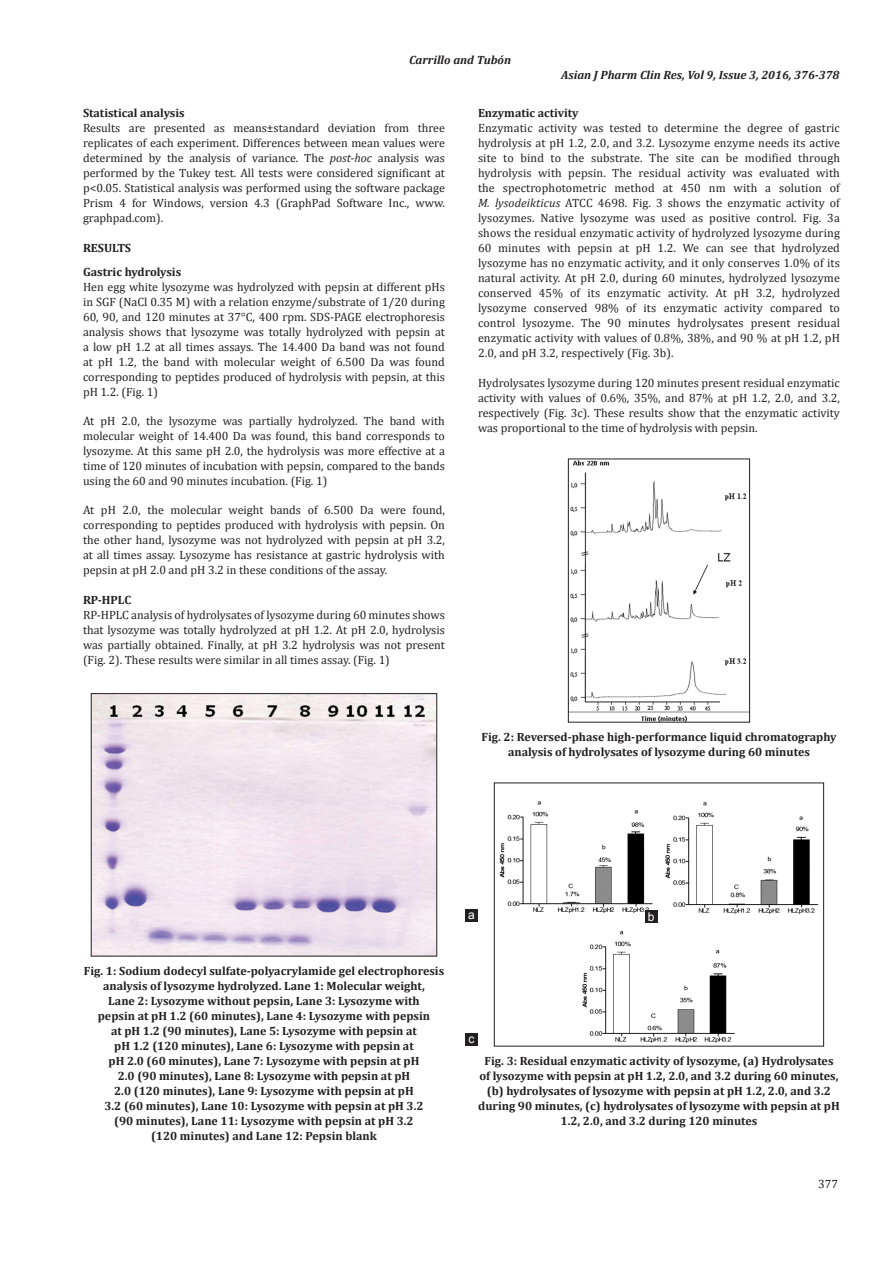
<style>
.page{position:relative;width:894px;height:1263px;background:#fff}
.page>*{position:absolute;margin:0;border:0;box-sizing:border-box;transform-origin:0 0}
.TX{font:12px/15px "Cambria";color:#231f20;text-align:justify}
.FGC{font:700 12px/15px "Cambria";color:#231f20;text-align:center}
.RH{font:italic 700 12px "Cambria";color:#231f20}
.F_No{font:12px "Cambria";color:#231f20}
.LABEL{font:12px "Arial";color:#fff}
.s1{font-style:italic}
</style>
<div class="page">
<img style="left:93px;top:695px;width:342px;height:259px">
<div style="left:91px;top:693px;width:346px;height:263px;border:1px solid #231f20"></div>
<img style="left:570px;top:461px;width:177px;height:259px">
<div style="left:568px;top:459px;width:181px;height:263px;border:1px solid #231f20"></div>
<img style="left:499px;top:801px;width:320px;height:242px">
<div style="left:465px;top:1033px;width:12px;height:13px;background:#231f20"></div>
<div style="left:644px;top:910px;width:13px;height:12px;background:#231f20"></div>
<div style="left:465px;top:909px;width:12px;height:13px;background:#231f20"></div>
<p class="RH" style="left:409px;top:51px;width:103px">Carrillo and Tubón</p>
<p class="RH" style="left:561px;top:66px;width:280px">Asian J Pharm Clin Res, Vol 9, Issue 3, 2016, 376-378</p>
<h2 class="FGC" style="left:83px;top:105px;width:103px">Statistical analysis</h2>
<p class="TX" style="left:83px;top:121px;width:363px">Results are presented as means±standard deviation from three replicates of each experiment. Differences between mean values were determined by the analysis of variance. The <span class="s1">post-hoc</span> analysis was performed by the Tukey test. All tests were considered significant at p&lt;0.05. Statistical analysis was performed using the software package Prism 4 for Windows, version 4.3 (GraphPad Software Inc., www. graphpad.com).</p>
<h1 class="FGC" style="left:83px;top:240px;width:49px">RESULTS</h1>
<h2 class="FGC" style="left:83px;top:264px;width:100px">Gastric hydrolysis</h2>
<p class="TX" style="left:83px;top:279px;width:363px">Hen egg white lysozyme was hydrolyzed with pepsin at different pHs in SGF (NaCl 0.35 M) with a relation enzyme/substrate of 1/20 during 60, 90, and 120 minutes at 37°C, 400 rpm. SDS-PAGE electrophoresis analysis shows that lysozyme was totally hydrolyzed with pepsin at a low pH 1.2 at all times assays. The 14.400 Da band was not found at pH 1.2, the band with molecular weight of 6.500 Da was found corresponding to peptides produced of hydrolysis with pepsin, at this pH 1.2. (Fig. 1)</p>
<p class="TX" style="left:83px;top:413px;width:363px">At pH 2.0, the lysozyme was partially hydrolyzed. The band with molecular weight of 14.400 Da was found, this band corresponds to lysozyme. At this same pH 2.0, the hydrolysis was more effective at a time of 120 minutes of incubation with pepsin, compared to the bands using the 60 and 90 minutes incubation. (Fig. 1)</p>
<p class="TX" style="left:83px;top:502px;width:363px">At pH 2.0, the molecular weight bands of 6.500 Da were found, corresponding to peptides produced with hydrolysis with pepsin. On the other hand, lysozyme was not hydrolyzed with pepsin at pH 3.2, at all times assay. Lysozyme has resistance at gastric hydrolysis with pepsin at pH 2.0 and pH 3.2 in these conditions of the assay.</p>
<h2 class="FGC" style="left:83px;top:591px;width:50px">RP-HPLC</h2>
<p class="TX" style="left:83px;top:607px;width:363px">RP-HPLC analysis of hydrolysates of lysozyme during 60 minutes shows that lysozyme was totally hydrolyzed at pH 1.2. At pH 2.0, hydrolysis was partially obtained. Finally, at pH 3.2 hydrolysis was not present (Fig. 2). These results were similar in all times assay. (Fig. 1)</p>
<h2 class="FGC" style="left:478px;top:105px;width:102px">Enzymatic activity</h2>
<p class="TX" style="left:478px;top:121px;width:363px">Enzymatic activity was tested to determine the degree of gastric hydrolysis at pH 1.2, 2.0, and 3.2. Lysozyme enzyme needs its active site to bind to the substrate. The site can be modified through hydrolysis with pepsin. The residual activity was evaluated with the spectrophotometric method at 450 nm with a solution of <span class="s1">M. lysodeikticus</span> ATCC 4698. Fig. 3 shows the enzymatic activity of lysozymes. Native lysozyme was used as positive control. Fig. 3a shows the residual enzymatic activity of hydrolyzed lysozyme during 60 minutes with pepsin at pH 1.2. We can see that hydrolyzed lysozyme has no enzymatic activity, and it only conserves 1.0% of its natural activity. At pH 2.0, during 60 minutes, hydrolyzed lysozyme conserved 45% of its enzymatic activity. At pH 3.2, hydrolyzed lysozyme conserved 98% of its enzymatic activity compared to control lysozyme. The 90 minutes hydrolysates present residual enzymatic activity with values of 0.8%, 38%, and 90 % at pH 1.2, pH 2.0, and pH 3.2, respectively (Fig. 3b).</p>
<p class="TX" style="left:478px;top:375px;width:363px">Hydrolysates lysozyme during 120 minutes present residual enzymatic activity with values of 0.6%, 35%, and 87% at pH 1.2, 2.0, and 3.2, respectively (Fig. 3c). These results show that the enzymatic activity was proportional to the time of hydrolysis with pepsin.</p>
<p class="FGC" style="left:481px;top:728px;width:356px">Fig. 2: Reversed-phase high-performance liquid chromatography analysis of hydrolysates of lysozyme during 60 minutes</p>
<p class="FGC" style="left:84px;top:962px;width:362px">Fig. 1: Sodium dodecyl sulfate-polyacrylamide gel electrophoresis analysis of lysozyme hydrolyzed. Lane 1: Molecular weight,<br>Lane 2: Lysozyme without pepsin, Lane 3: Lysozyme with<br>pepsin at pH 1.2 (60 minutes), Lane 4: Lysozyme with pepsin<br>at pH 1.2 (90 minutes), Lane 5: Lysozyme with pepsin at<br>pH 1.2 (120 minutes), Lane 6: Lysozyme with pepsin at<br>pH 2.0 (60 minutes), Lane 7: Lysozyme with pepsin at pH<br>2.0 (90 minutes), Lane 8: Lysozyme with pepsin at pH<br>2.0 (120 minutes), Lane 9: Lysozyme with pepsin at pH<br>3.2 (60 minutes), Lane 10: Lysozyme with pepsin at pH 3.2<br>(90 minutes), Lane 11: Lysozyme with pepsin at pH 3.2<br>(120 minutes) and Lane 12: Pepsin blank</p>
<p class="LABEL" style="left:468px;top:906px;width:8px">a</p>
<p class="LABEL" style="left:647px;top:908px;width:8px">b</p>
<p class="LABEL" style="left:468px;top:1030px;width:7px">c</p>
<p class="FGC" style="left:478px;top:1052px;width:363px">Fig. 3: Residual enzymatic activity of lysozyme, (a) Hydrolysates of lysozyme with pepsin at pH 1.2, 2.0, and 3.2 during 60 minutes, (b) hydrolysates of lysozyme with pepsin at pH 1.2, 2.0, and 3.2 during 90 minutes, (c) hydrolysates of lysozyme with pepsin at pH 1.2, 2.0, and 3.2 during 120 minutes</p>
<p class="F_No" style="left:817px;top:1176px;width:21px">377</p>
</div>
